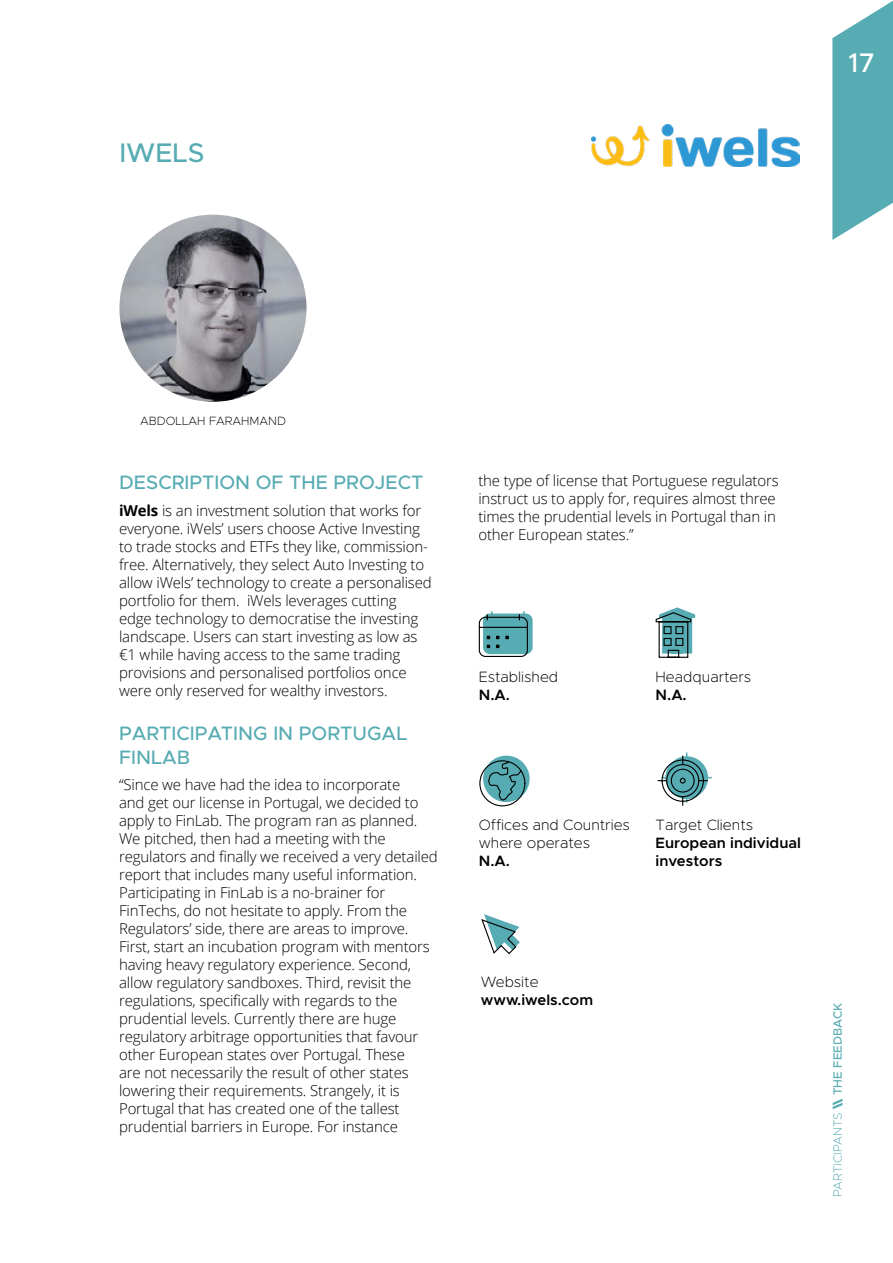
<style>
.page{position:relative;width:893px;height:1263px;background:#fff}
.page>*{position:absolute;margin:0;border:0;box-sizing:border-box;transform-origin:0 0}
.t1{font:500 27px "Metropolis";color:#57abb2}
.t2{font:500 27px "Metropolis";color:#fff}
.t3{font:500 19.5px/23.4px "Metropolis";color:#57abb2}
.t4{font:300 15px/18px "Open Sans";letter-spacing:-.01em;color:#000}
.t5{font:200 15px/18px "Metropolis";color:#000}
.t6{font:600 15px/18px "Metropolis";color:#000}
.t7{font:200 12px "Metropolis";color:#57abb2}
.t8{font:200 12px "Metropolis";color:#000}
.s1{font-weight:700}
.s2{font-weight:900}
.s3{font-weight:500}
</style>
<div class="page">
<svg style="left:832px;top:1px;width:61px;height:239px"></svg>
<svg style="left:478px;top:611px;width:55px;height:46px;background:#6aa5aa"></svg>
<svg style="left:655px;top:607px;width:41px;height:51px"></svg>
<svg style="left:479px;top:755px;width:51px;height:52px"></svg>
<svg style="left:657px;top:752px;width:55px;height:54px"></svg>
<svg style="left:481px;top:914px;width:39px;height:41px"></svg>
<img style="left:119px;top:215px;width:188px;height:187px;border-radius:94px">
<img style="left:591px;top:125px;width:208px;height:41px">
<h1 class="t1" style="left:119px;top:136px;width:86px">IWELS</h1>
<h1 class="t2" style="left:849px;top:46px;width:28px">17</h1>
<p class="t8" style="left:140px;top:413px;width:147px">ABDOLLAH FARAHMAND</p>
<h2 class="t3" style="left:119px;top:471px;width:306px">DESCRIPTION OF THE PROJECT</h2>
<p class="t4" style="left:119px;top:501px;width:314px"><span class="s1">iWels</span> is an investment solution that works for everyone. iWels’ users choose Active Investing to trade stocks and ETFs they like, commission&shy;free. Alternatively, they select Auto Investing to allow iWels’ technology to create a personalised portfolio for them. iWels leverages cutting edge technology to democratise the investing landscape. Users can start investing as low as €1 while having access to the same trading provisions and personalised portfolios once were only reserved for wealthy investors.</p>
<h2 class="t3" style="left:119px;top:722px;width:290px">PARTICIPATING IN PORTUGAL<br>FINLAB</h2>
<p class="t4" style="left:119px;top:775px;width:320px">“Since we have had the idea to incorporate<br>and get our license in Portugal, we decided to apply to FinLab. The program ran as planned.<br>We pitched, then had a meeting with the regulators and finally we received a very detailed report that includes many useful information.<br>Participating in FinLab is a no-brainer for FinTechs, do not hesitate to apply. From the Regulators’ side, there are areas to improve.<br>First, start an incubation program with mentors having heavy regulatory experience. Second, allow regulatory sandboxes. Third, revisit the regulations, specifically with regards to the prudential levels. Currently there are huge regulatory arbitrage opportunities that favour other European states over Portugal. These<br>are not necessarily the result of other states lowering their requirements. Strangely, it is Portugal that has created one of the tallest prudential barriers in Europe. For instance</p>
<p class="t4" style="left:478px;top:471px;width:302px">the type of license that Portuguese regulators instruct us to apply for, requires almost three times the prudential levels in Portugal than in other European states.”</p>
<p class="t5" style="left:479px;top:667px;width:81px">Established</p>
<p class="t6" style="left:479px;top:685px;width:33px">N.A.</p>
<p class="t5" style="left:656px;top:667px;width:97px">Headquarters</p>
<p class="t6" style="left:656px;top:685px;width:33px">N.A.</p>
<p class="t5" style="left:479px;top:816px;width:153px">Offices and Countries where operates</p>
<p class="t6" style="left:479px;top:852px;width:33px">N.A.</p>
<p class="t5" style="left:656px;top:816px;width:99px">Target Clients</p>
<p class="t6" style="left:656px;top:834px;width:147px">European individual investors</p>
<p class="t5" style="left:481px;top:973px;width:59px">Website</p>
<p class="t6" style="left:481px;top:991px;width:114px">www.iwels.com</p>
<p class="t7" style="left:830px;top:1197px;width:196px;rotate:-90deg">PARTICIPANTS <span class="s2">\\</span> <span class="s3">THE FEEDBACK</span></p>
</div>
